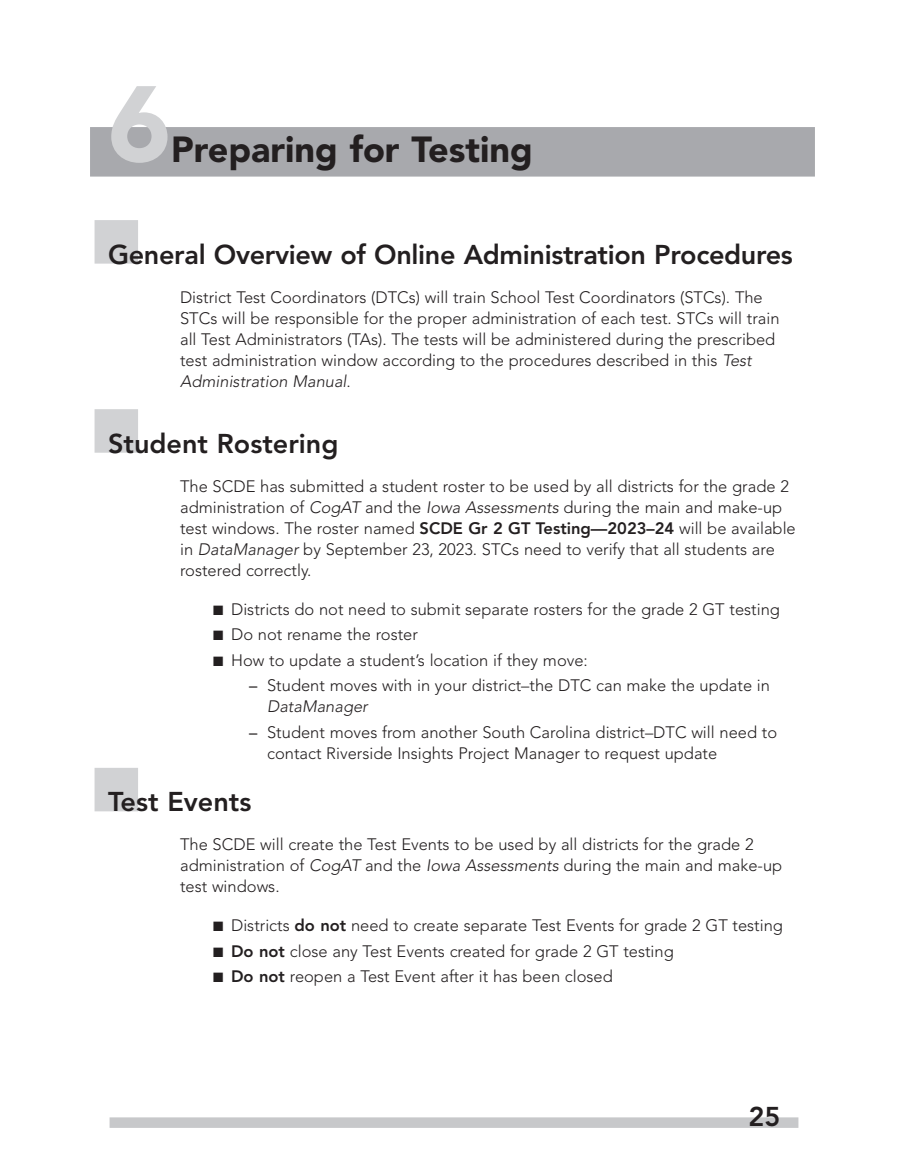
<style>
.page{position:relative;width:905px;height:1175px;background:#fff}
.page>*{position:absolute;margin:0;border:0;box-sizing:border-box;transform-origin:0 0}
.t1{font:900 106.5px "Avenir LT Std";color:#d1d2d4}
.t2{font:900 36px "Avenir LT Std";color:#231f20}
.t3{font:800 27px "Avenir LT Std";letter-spacing:-.01em;color:#231f20}
.t4{font:300 16.5px/21px "Avenir LT Std";color:#231f20}
.s1{font-style:italic}
.s2{font-weight:800}
.s3{font-weight:400}
</style>
<div class="page">
<div style="left:110px;top:1117px;width:688px;height:10px;background:#c7c8ca"></div>
<div style="left:90px;top:127px;width:724px;height:50px;background:#a8a9ad"></div>
<div style="left:94px;top:220px;width:44px;height:44px;background:#d1d2d4"></div>
<div style="left:94px;top:409px;width:44px;height:44px;background:#d1d2d4"></div>
<div style="left:94px;top:768px;width:44px;height:43px;background:#d1d2d4"></div>
<h1 class="t1" style="left:108px;top:60px;width:65px">6</h1>
<h2 class="t2" style="left:171px;top:127px;width:363px">Preparing for Testing</h2>
<h3 class="t3" style="left:108px;top:238px;width:686px">General Overview of Online Administration Procedures</h3>
<p class="t4" style="left:180px;top:286px;width:601px">District Test Coordinators (DTCs) will train School Test Coordinators (STCs). The STCs will be responsible for the proper administration of each test. STCs will train all Test Administrators (TAs). The tests will be administered during the prescribed test administration window according to the procedures described in this <span class="s1">Test Administration Manual</span>.</p>
<h3 class="t3" style="left:108px;top:427px;width:232px">Student Rostering</h3>
<p class="t4" style="left:180px;top:475px;width:617px">The SCDE has submitted a student roster to be used by all districts for the grade 2 administration of <span class="s1">CogAT</span> and the <span class="s1">Iowa Assessments</span> during the main and make-up test windows. The roster named <span class="s2">SCDE Gr 2 GT Testing—2023–24</span> will be available in <span class="s1">DataManager</span> by September 23, 2023. STCs need to verify that all students are rostered correctly.</p>
<p class="t4" style="left:213px;top:598px;width:568px">■ Districts do not need to submit separate rosters for the grade 2 GT testing</p>
<p class="t4" style="left:213px;top:624px;width:206px">■ Do not rename the roster</p>
<p class="t4" style="left:213px;top:649px;width:376px">■ How to update a student’s location if they move:</p>
<p class="t4" style="left:267px;top:675px;width:504px;text-indent:-18px"><span class="s3">–</span> Student moves with in your district–the DTC can make the update in<br><span class="s1">DataManager</span></p>
<p class="t4" style="left:267px;top:721px;width:511px;text-indent:-18px"><span class="s3">–</span> Student moves from another South Carolina district–DTC will need to contact Riverside Insights Project Manager to request update</p>
<h3 class="t3" style="left:108px;top:786px;width:145px">Test Events</h3>
<p class="t4" style="left:180px;top:834px;width:603px">The SCDE will create the Test Events to be used by all districts for the grade 2 administration of <span class="s1">CogAT</span> and the <span class="s1">Iowa Assessments</span> during the main and make-up test windows.</p>
<p class="t4" style="left:213px;top:915px;width:571px">■ Districts <span class="s2">do not</span> need to create separate Test Events for grade 2 GT testing</p>
<p class="t4" style="left:213px;top:940px;width:462px">■ <span class="s2">Do not</span> close any Test Events created for grade 2 GT testing</p>
<p class="t4" style="left:213px;top:966px;width:401px">■ <span class="s2">Do not</span> reopen a Test Event after it has been closed</p>
<h3 class="t3" style="left:748px;top:1101px;width:33px">25</h3>
</div>
